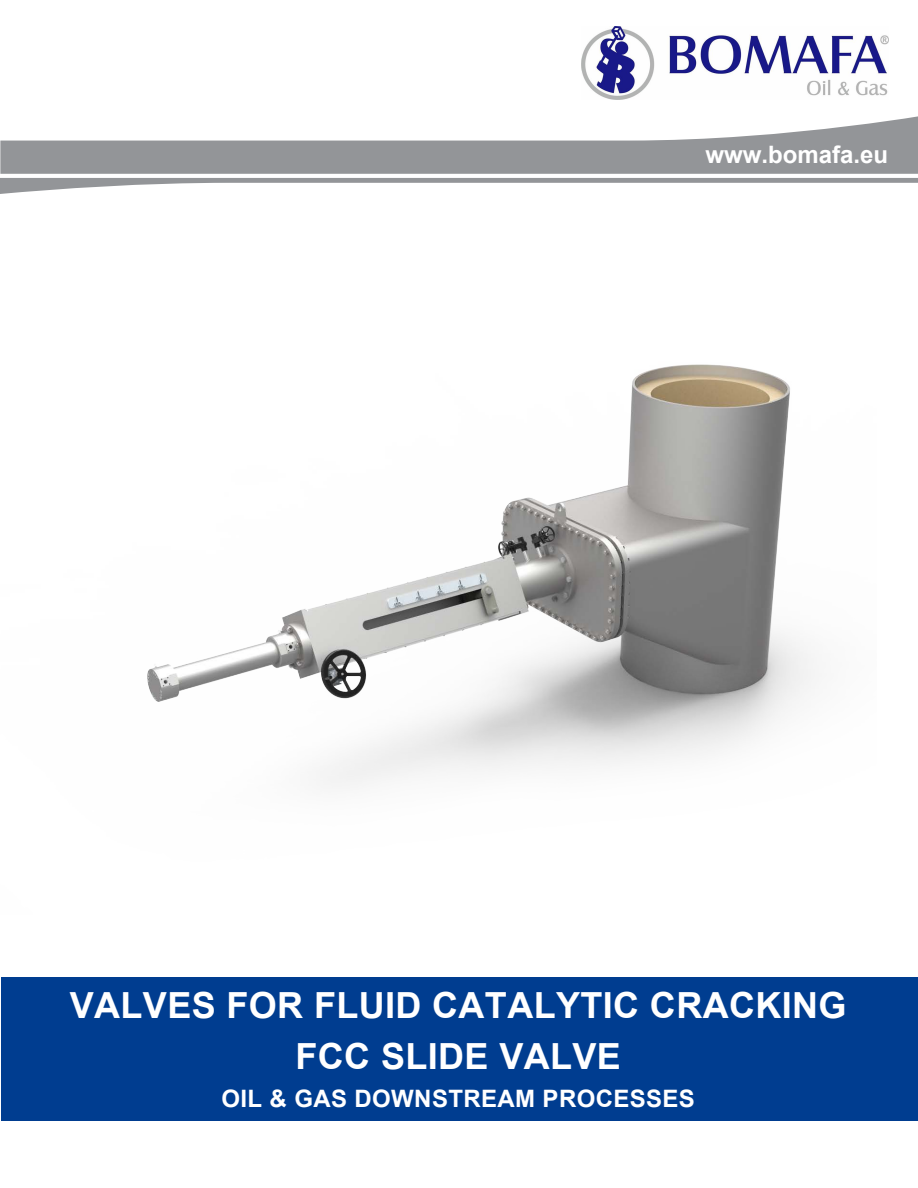
<style>
.page{position:relative;width:918px;height:1188px;background:#fff}
.page>*{position:absolute;margin:0;border:0;box-sizing:border-box;transform-origin:0 0}
.t1{font:700 36px/50.4px "Arial";letter-spacing:.01em;color:#fff;text-align:center}
.t2{font:700 24px "Arial";letter-spacing:.015em;color:#fff}
.t3{font:700 24px "Arial";color:#fff}
</style>
<div class="page">
<div style="left:1px;top:977px;width:917px;height:144px;background:#003d90"></div>
<svg style="left:0;top:178px;width:918px;height:16px"></svg>
<svg style="left:0;top:116px;width:918px;height:58px;fill:#939598"></svg>
<img style="left:582px;top:26px;width:307px;height:73px">
<img style="left:147px;top:364px;width:668px;height:424px">
<p class="t3" style="left:705px;top:138px;width:184px">www.bomafa.eu</p>
<p class="t1" style="left:70px;top:981px;width:778px">VALVES FOR FLUID CATALYTIC CRACKING<br>FCC SLIDE VALVE</p>
<p class="t2" style="left:221px;top:1082px;width:475px">OIL &amp; GAS DOWNSTREAM PROCESSES</p>
</div>
